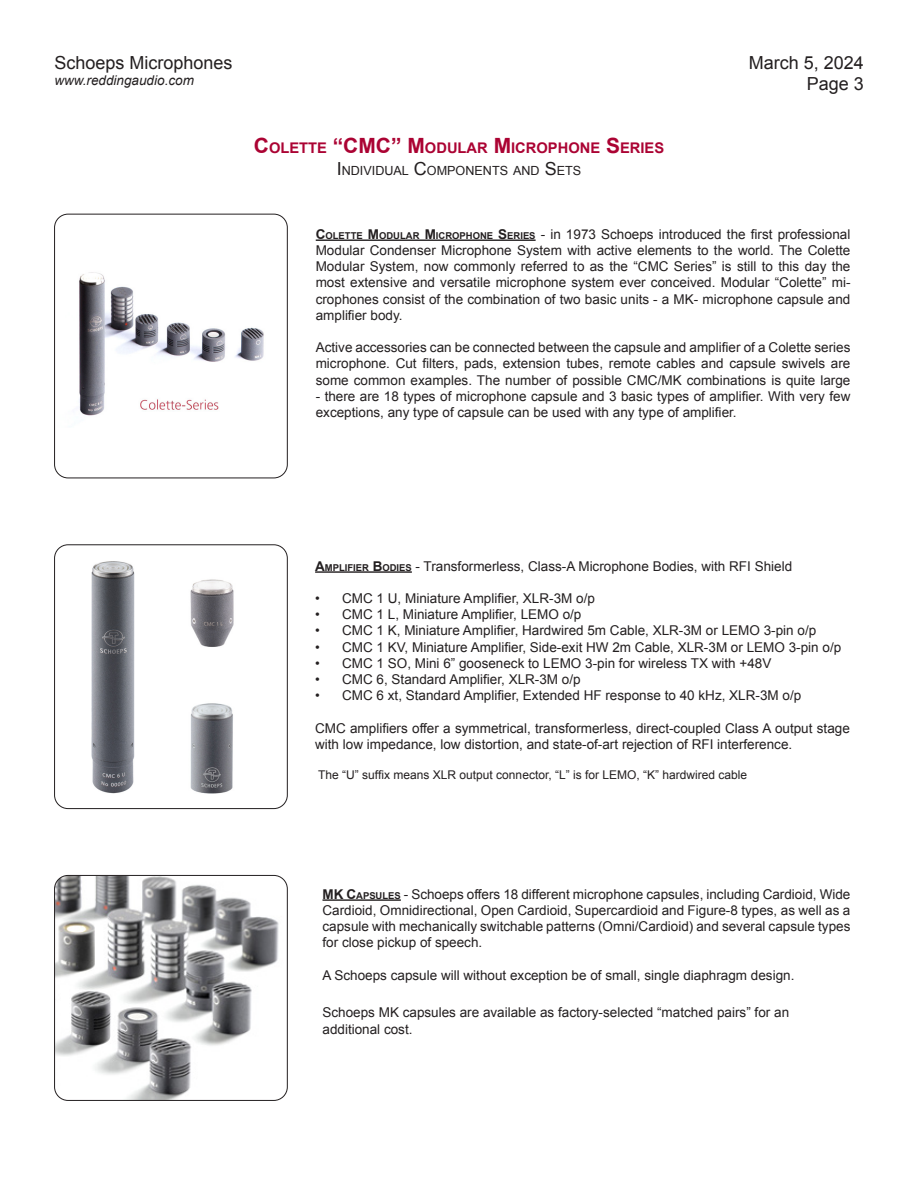
<style>
.page{position:relative;width:918px;height:1188px;background:#fff}
.page>*{position:absolute;margin:0;border:0;box-sizing:border-box;transform-origin:0 0}
.t1{font:18px "Arial";color:#231f20}
.t2{font:700 14.7px "Arial";color:#ab0333}
.t3{font:13.5px/16.2px "Arial";color:#231f20;text-align:justify}
.t4{font:italic 13.5px "Arial";color:#231f20}
.t5{font:12.6px "Arial";color:#231f20}
.t6{font:12px "Arial";color:#231f20}
.s1{font-size:21px}
.s2{font-size:18px}
.s3{font-weight:700}
.s4{font-weight:700;font-size:9.45px}
</style>
<div class="page">
<hr style="left:316px;top:239px;width:220px;height:2px;background:#231f20">
<hr style="left:315px;top:571px;width:97px;height:2px;background:#231f20">
<hr style="left:322px;top:899px;width:79px;height:2px;background:#231f20">
<div style="left:54px;top:214px;width:234px;height:264px;border:1px solid #231f20;border-radius:14px"></div>
<div style="left:54px;top:545px;width:234px;height:264px;border:1px solid #231f20;border-radius:14px"></div>
<img style="left:56px;top:875px;width:230px;height:224px">
<div style="left:54px;top:875px;width:234px;height:226px;border:1px solid #231f20;border-radius:14px"></div>
<img style="left:91px;top:561px;width:44px;height:232px">
<img style="left:190px;top:703px;width:43px;height:91px">
<img style="left:79px;top:272px;width:185px;height:144px">
<div style="left:220px;top:383px;width:49px;height:51px;background:#fff"></div>
<img style="left:190px;top:579px;width:44px;height:68px">
<p class="t1" style="left:54px;top:50px;width:180px">Schoeps Microphones</p>
<p class="t4" style="left:54px;top:71px;width:141px">www.reddingaudio.com</p>
<p class="t2" style="left:254px;top:138px;width:411px"><span class="s1">C</span>OLETTE <span class="s1">“CMC” M</span>ODULAR <span class="s1">M</span>ICROPHONE <span class="s1">S</span>ERIES</p>
<p class="t5" style="left:337px;top:162px;width:245px"><span class="s2">I</span> NDIVIDUAL <span class="s2">C</span>OMPONENTS AND <span class="s2">S</span>ETS</p>
<p class="t1" style="left:749px;top:50px;width:117px">March 5, 2024</p>
<p class="t1" style="left:807px;top:72px;width:59px">Page 3</p>
<p class="t3" style="left:316px;top:226px;width:536px"><span class="s3">C</span><span class="s4">OLETTE</span> <span class="s3">M</span><span class="s4">ODULAR</span> <span class="s3">M</span><span class="s4">ICROPHONE</span> <span class="s3">S</span><span class="s4">ERIES</span> - in 1973 Schoeps introduced the first professional Modular Condenser Microphone System with active elements to the world. The Colette Modular System, now commonly referred to as the “CMC Series” is still to this day the most extensive and versatile microphone system ever conceived. Modular “Colette” mi&shy;crophones consist of the combination of two basic units - a MK- microphone capsule and amplifier body.</p>
<p class="t3" style="left:316px;top:339px;width:536px">Active accessories can be connected between the capsule and amplifier of a Colette series microphone. Cut filters, pads, extension tubes, remote cables and capsule swivels are some common examples. The number of possible CMC/MK combinations is quite large</p>
<p class="t3" style="left:316px;top:388px;width:536px">- there are 18 types of microphone capsule and 3 basic types of amplifier. With very few exceptions, any type of capsule can be used with any type of amplifier.</p>
<p class="t3" style="left:315px;top:558px;width:479px"><span class="s3">A</span><span class="s4">MPLIFIER</span> <span class="s3">B</span><span class="s4">ODIES</span> - Transformerless, Class-A Microphone Bodies, with RFI Shield</p>
<p class="t3" style="left:315px;top:590px;width:281px">• CMC 1 U, Miniature Amplifier, XLR-3M o/p</p>
<p class="t3" style="left:315px;top:607px;width:268px">• CMC 1 L, Miniature Amplifier, LEMO o/p</p>
<p class="t3" style="left:315px;top:623px;width:503px">• CMC 1 K, Miniature Amplifier, Hardwired 5m Cable, XLR-3M or LEMO 3-pin o/p</p>
<p class="t3" style="left:315px;top:639px;width:528px">• CMC 1 KV, Miniature Amplifier, Side-exit HW 2m Cable, XLR-3M or LEMO 3-pin o/p</p>
<p class="t3" style="left:315px;top:655px;width:458px">• CMC 1 SO, Mini 6” gooseneck to LEMO 3-pin for wireless TX with +48V</p>
<p class="t3" style="left:315px;top:671px;width:267px">• CMC 6, Standard Amplifier, XLR-3M o/p</p>
<p class="t3" style="left:315px;top:688px;width:488px">• CMC 6 xt, Standard Amplifier, Extended HF response to 40 kHz, XLR-3M o/p</p>
<p class="t3" style="left:315px;top:720px;width:536px">CMC amplifiers offer a symmetrical, transformerless, direct-coupled Class A output stage with low impedance, low distortion, and state-of-art rejection of RFI interference.</p>
<p class="t6" style="left:318px;top:767px;width:430px">The “U” suffix means XLR output connector, “L” is for LEMO, “K” hardwired cable</p>
<p class="t3" style="left:322px;top:886px;width:529px"><span class="s3">MK C</span><span class="s4">APSULES</span> - Schoeps offers 18 different microphone capsules, including Cardioid, Wide Cardioid, Omnidirectional, Open Cardioid, Supercardioid and Figure-8 types, as well as a capsule with mechanically switchable patterns (Omni/Cardioid) and several capsule types for close pickup of speech.</p>
<p class="t3" style="left:322px;top:967px;width:473px">A Schoeps capsule will without exception be of small, single diaphragm design.</p>
<p class="t3" style="left:322px;top:1005px;width:468px">Schoeps MK capsules are available as factory-selected “matched pairs” for an additional cost.</p>
</div>
